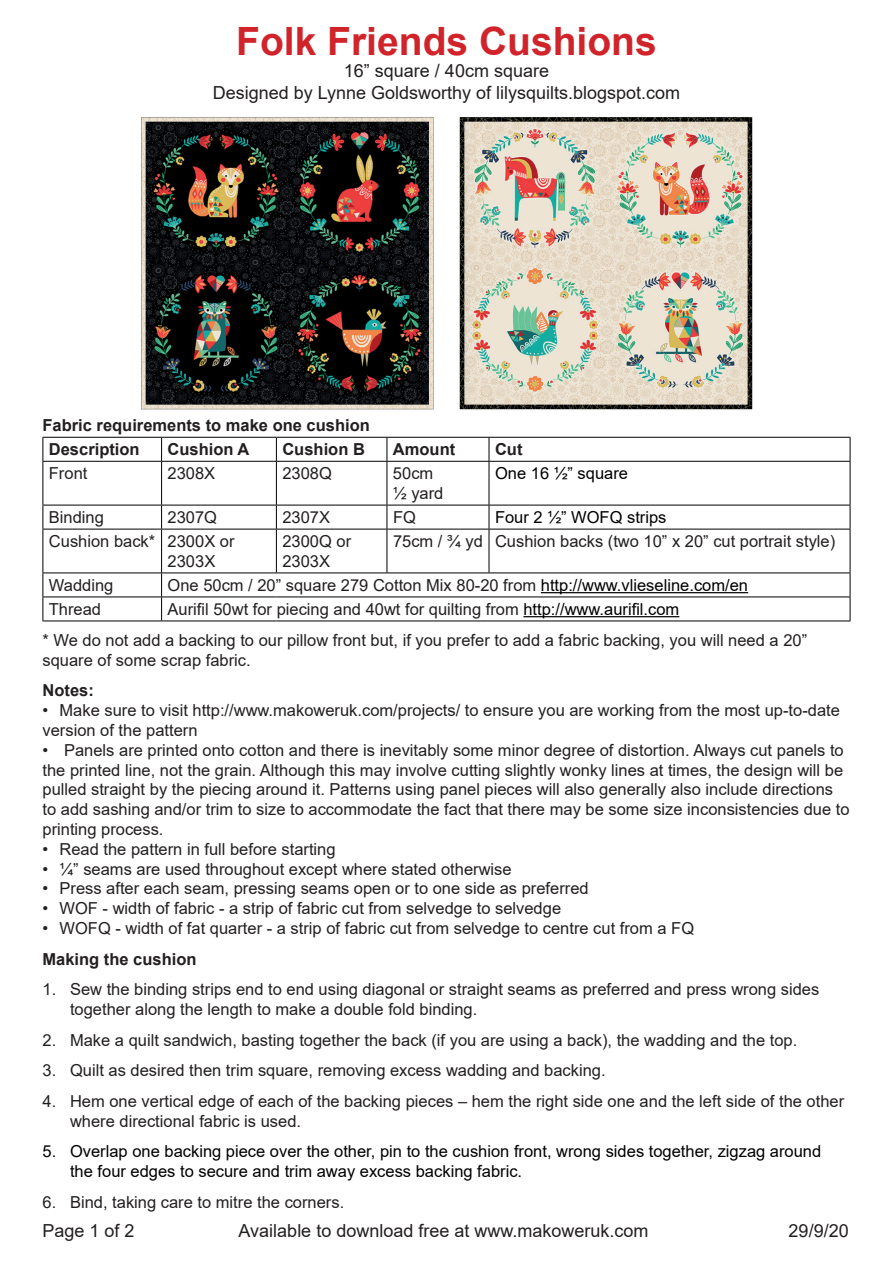
<style>
.page{position:relative;width:893px;height:1263px;background:#fff}
.page>*{position:absolute;margin:0;border:0;box-sizing:border-box;transform-origin:0 0}
.t1{font:700 39px "Arial";color:#d1232a}
.t2{font:18px/21.6px "Arial";color:#231f20;text-align:center}
.t3{font:16.5px/19.8px "Arial";color:#231f20}
.t4{font:16.5px/19.8px "Arial";color:#000001}
.t5{font:700 16.5px/24.5px "Arial";color:#231f20}
.s1{color:#000001}
</style>
<div class="page">
<hr style="left:43px;top:437px;width:119px;height:1px;background:#000001">
<svg style="left:43px;top:438px;width:1px;height:23px"></svg>
<hr style="left:162px;top:437px;width:114px;height:1px;background:#000001">
<svg style="left:161px;top:438px;width:1px;height:23px"></svg>
<hr style="left:276px;top:437px;width:111px;height:1px;background:#000001">
<svg style="left:276px;top:438px;width:1px;height:23px"></svg>
<hr style="left:387px;top:437px;width:102px;height:1px;background:#000001">
<svg style="left:387px;top:438px;width:1px;height:23px"></svg>
<hr style="left:489px;top:437px;width:361px;height:1px;background:#000001">
<svg style="left:489px;top:438px;width:1px;height:23px"></svg>
<svg style="left:850px;top:438px;width:1px;height:23px"></svg>
<hr style="left:43px;top:461px;width:119px;height:1px;background:#000001">
<hr style="left:43px;top:462px;width:1px;height:43px;background:#000001">
<hr style="left:162px;top:461px;width:114px;height:1px;background:#000001">
<hr style="left:161px;top:462px;width:1px;height:43px;background:#000001">
<hr style="left:276px;top:461px;width:111px;height:1px;background:#000001">
<hr style="left:276px;top:462px;width:1px;height:43px;background:#000001">
<hr style="left:387px;top:461px;width:102px;height:1px;background:#000001">
<hr style="left:387px;top:462px;width:1px;height:43px;background:#000001">
<hr style="left:489px;top:461px;width:361px;height:1px;background:#000001">
<hr style="left:489px;top:462px;width:1px;height:43px;background:#000001">
<hr style="left:850px;top:462px;width:1px;height:43px;background:#000001">
<hr style="left:43px;top:505px;width:119px;height:1px;background:#000001">
<svg style="left:43px;top:505px;width:1px;height:24px"></svg>
<hr style="left:162px;top:505px;width:114px;height:1px;background:#000001">
<svg style="left:161px;top:505px;width:1px;height:24px"></svg>
<hr style="left:276px;top:505px;width:111px;height:1px;background:#000001">
<svg style="left:276px;top:505px;width:1px;height:24px"></svg>
<hr style="left:387px;top:505px;width:102px;height:1px;background:#000001">
<svg style="left:387px;top:505px;width:1px;height:24px"></svg>
<hr style="left:489px;top:505px;width:361px;height:1px;background:#000001">
<svg style="left:489px;top:505px;width:1px;height:24px"></svg>
<svg style="left:850px;top:505px;width:1px;height:24px"></svg>
<hr style="left:43px;top:529px;width:119px;height:1px;background:#000001">
<hr style="left:43px;top:529px;width:1px;height:43px;background:#000001">
<hr style="left:162px;top:529px;width:114px;height:1px;background:#000001">
<hr style="left:161px;top:529px;width:1px;height:43px;background:#000001">
<hr style="left:276px;top:529px;width:111px;height:1px;background:#000001">
<hr style="left:276px;top:529px;width:1px;height:43px;background:#000001">
<hr style="left:387px;top:529px;width:102px;height:1px;background:#000001">
<hr style="left:387px;top:529px;width:1px;height:43px;background:#000001">
<hr style="left:489px;top:529px;width:361px;height:1px;background:#000001">
<hr style="left:489px;top:529px;width:1px;height:43px;background:#000001">
<hr style="left:850px;top:529px;width:1px;height:43px;background:#000001">
<hr style="left:43px;top:572px;width:119px;height:1px;background:#000001">
<hr style="left:162px;top:572px;width:114px;height:1px;background:#000001">
<hr style="left:276px;top:572px;width:111px;height:1px;background:#000001">
<hr style="left:387px;top:572px;width:102px;height:1px;background:#000001">
<hr style="left:489px;top:572px;width:361px;height:1px;background:#000001">
<hr style="left:43px;top:596px;width:119px;height:1px;background:#000001">
<svg style="left:43px;top:573px;width:1px;height:48px"></svg>
<hr style="left:162px;top:596px;width:114px;height:1px;background:#000001">
<svg style="left:161px;top:573px;width:1px;height:48px"></svg>
<hr style="left:276px;top:596px;width:111px;height:1px;background:#000001">
<hr style="left:387px;top:596px;width:102px;height:1px;background:#000001">
<hr style="left:489px;top:596px;width:361px;height:1px;background:#000001">
<svg style="left:850px;top:573px;width:1px;height:48px"></svg>
<hr style="left:43px;top:621px;width:119px;height:1px;background:#000001">
<hr style="left:162px;top:621px;width:114px;height:1px;background:#000001">
<hr style="left:276px;top:621px;width:111px;height:1px;background:#000001">
<hr style="left:387px;top:621px;width:102px;height:1px;background:#000001">
<hr style="left:489px;top:621px;width:361px;height:1px;background:#000001">
<hr style="left:541px;top:592px;width:207px;height:1px;background:#000001">
<hr style="left:523px;top:616px;width:156px;height:1px;background:#000001">
<img style="left:141px;top:117px;width:612px;height:293px">
<h1 class="t1" style="left:236px;top:14px;width:422px">Folk Friends Cushions</h1>
<p class="t2" style="left:213px;top:60px;width:469px">16” square / 40cm square<br>Designed by Lynne Goldsworthy of lilysquilts.blogspot.com</p>
<p class="t5" style="left:49px;top:413px;width:322px;text-indent:-6px">Fabric requirements to make one cushion<br>Description</p>
<p class="t5" style="left:168px;top:437px;width:83px">Cushion A</p>
<p class="t5" style="left:282px;top:437px;width:84px">Cushion B</p>
<p class="t5" style="left:393px;top:437px;width:64px">Amount</p>
<p class="t5" style="left:495px;top:437px;width:29px">Cut</p>
<p class="t3" style="left:49px;top:463px;width:40px">Front</p>
<p class="t3" style="left:168px;top:463px;width:49px">2308X</p>
<p class="t3" style="left:282px;top:463px;width:51px">2308Q</p>
<p class="t3" style="left:393px;top:463px;width:52px">50cm ½ yard</p>
<p class="t4" style="left:495px;top:463px;width:134px">One 16 ½” square</p>
<p class="t3" style="left:49px;top:507px;width:57px">Binding</p>
<p class="t3" style="left:168px;top:507px;width:51px">2307Q</p>
<p class="t3" style="left:282px;top:507px;width:49px">2307X</p>
<p class="t3" style="left:393px;top:507px;width:24px">FQ</p>
<p class="t4" style="left:495px;top:507px;width:173px">Four 2 ½” WOFQ strips</p>
<p class="t3" style="left:168px;top:531px;width:68px;text-indent:-119px">Cushion back* 2300X or<br>2303X</p>
<p class="t3" style="left:282px;top:531px;width:70px">2300Q or<br>2303X</p>
<p class="t3" style="left:393px;top:531px;width:444px">75cm / ¾ yd Cushion backs (two 10” x 20” cut portrait style)</p>
<p class="t3" style="left:49px;top:575px;width:66px">Wadding</p>
<p class="t3" style="left:168px;top:575px;width:582px">One 50cm / 20” square 279 Cotton Mix 80-20 from <span class="s1">http://www.vlieseline.com/en</span></p>
<p class="t3" style="left:49px;top:599px;width:54px">Thread</p>
<p class="t3" style="left:43px;top:594px;width:766px;line-height:30.9px;text-align:center">Aurifil 50wt for piecing and 40wt for quilting from <span class="s1">http://www.aurifil.com<br></span>* We do not add a backing to our pillow front but, if you prefer to add a fabric backing, you will need a 20”</p>
<p class="t3" style="left:43px;top:650px;width:210px">square of some scrap fabric.</p>
<p class="t5" style="left:43px;top:678px;width:53px">Notes:</p>
<p class="t3" style="left:43px;top:700px;width:799px">• Make sure to visit http://www.makoweruk.com/projects/ to ensure you are working from the most up-to-date version of the pattern</p>
<p class="t3" style="left:43px;top:740px;width:809px">• Panels are printed onto cotton and there is inevitably some minor degree of distortion. Always cut panels to the printed line, not the grain. Although this may involve cutting slightly wonky lines at times, the design will be pulled straight by the piecing around it. Patterns using panel pieces will also generally also include directions to add sashing and/or trim to size to accommodate the fact that there may be some size inconsistencies due to printing process.</p>
<p class="t3" style="left:43px;top:839px;width:295px">• Read the pattern in full before starting</p>
<p class="t3" style="left:43px;top:859px;width:471px">• ¼” seams are used throughout except where stated otherwise</p>
<p class="t3" style="left:43px;top:878px;width:548px">• Press after each seam, pressing seams open or to one side as preferred</p>
<p class="t3" style="left:43px;top:898px;width:520px">• WOF - width of fabric - a strip of fabric cut from selvedge to selvedge</p>
<p class="t3" style="left:43px;top:918px;width:653px">• WOFQ - width of fat quarter - a strip of fabric cut from selvedge to centre cut from a FQ</p>
<p class="t5" style="left:43px;top:947px;width:156px">Making the cushion</p>
<p class="t3" style="left:70px;top:979px;width:751px;text-indent:-28px">1. Sew the binding strips end to end using diagonal or straight seams as preferred and press wrong sides together along the length to make a double fold binding.</p>
<p class="t3" style="left:43px;top:1030px;width:756px">2. Make a quilt sandwich, basting together the back (if you are using a back), the wadding and the top.</p>
<p class="t3" style="left:43px;top:1060px;width:565px">3. Quilt as desired then trim square, removing excess wadding and backing.</p>
<p class="t3" style="left:70px;top:1091px;width:776px;text-indent:-28px">4. Hem one vertical edge of each of the backing pieces – hem the right side one and the left side of the other where directional fabric is used.</p>
<p class="t4" style="left:70px;top:1141px;width:753px;text-indent:-28px">5. Overlap one backing piece over the other, pin to the cushion front, wrong sides together, zigzag around the four edges to secure and trim away excess backing fabric.</p>
<p class="t3" style="left:43px;top:1192px;width:303px">6. Bind, taking care to mitre the corners.</p>
<p class="t2" style="left:43px;top:1219px;width:94px">Page 1 of 2</p>
<p class="t2" style="left:239px;top:1219px;width:411px">Available to download free at www.makoweruk.com</p>
<p class="t2" style="left:789px;top:1219px;width:62px">29/9/20</p>
</div>
